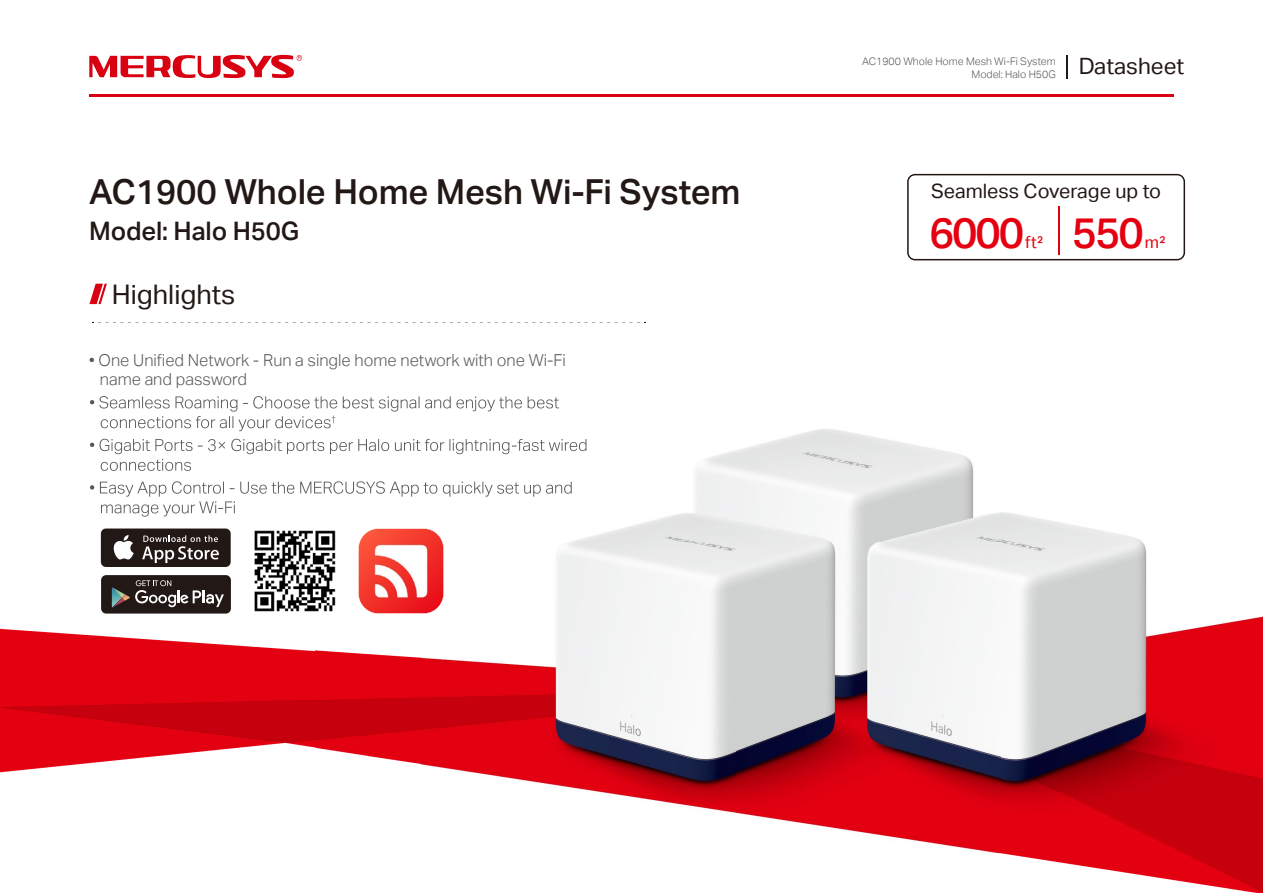
<style>
.page{position:relative;width:1263px;height:893px;background:#fff}
.page>*{position:absolute;margin:0;border:0;box-sizing:border-box;transform-origin:0 0}
.t1{font:42.9px "TP Link Aktiv Medium";letter-spacing:-.05em;color:#e50011}
.t2{font:34.5px "TP Link Aktiv Medium";letter-spacing:-.005em;color:#221815}
.t3{font:27px "TP Link Aktiv Regular";color:#221815}
.t4{font:25.5px "TP Link Aktiv Medium";letter-spacing:-.005em;color:#221815}
.t5{font:19.8px "TP Link Aktiv Regular";color:#221815}
.t6{font:16.5px/19.8px "TP Link Aktiv Light";color:#595757}
.t7{font:16.5px "TP Link Aktiv Regular";color:#e50011}
.t8{font:10.5px "TP Link Aktiv Light";color:#595757}
</style>
<div class="page">
<svg style="left:89px;top:55px;width:213px;height:23px"></svg>
<hr style="left:89px;top:94px;width:1085px;height:2px;background:#d80011">
<hr style="left:1066px;top:55px;width:2px;height:23px;background:#221815">
<svg style="left:92px;top:322px;width:554px;height:1px"></svg>
<svg style="left:89px;top:284px;width:18px;height:20px"></svg>
<img style="left:0;top:422px;width:315px;height:351px">
<img style="left:331px;top:415px;width:669px;height:127px">
<img style="left:1000px;top:512px;width:263px;height:381px">
<img style="left:315px;top:650px;width:53px;height:106px">
<img style="left:421px;top:542px;width:579px;height:312px">
<img style="left:368px;top:654px;width:53px;height:111px">
<img style="left:90px;top:396px;width:469px;height:16px">
<img style="left:101px;top:416px;width:230px;height:15px">
<svg style="left:332px;top:416px;width:4px;height:7px"></svg>
<img style="left:90px;top:439px;width:498px;height:15px">
<img style="left:101px;top:459px;width:90px;height:12px">
<img style="left:90px;top:481px;width:483px;height:16px">
<img style="left:101px;top:501px;width:134px;height:16px">
<svg style="left:358px;top:528px;width:86px;height:86px"></svg>
<img style="left:252px;top:528px;width:85px;height:86px">
<div style="left:101px;top:528px;width:130px;height:39px;background:#221815;border-radius:5px"></div>
<svg style="left:113px;top:535px;width:21px;height:25px"></svg>
<svg style="left:142px;top:535px;width:77px;height:28px"></svg>
<div style="left:101px;top:575px;width:130px;height:39px;background:#221815;border-radius:5px"></div>
<svg style="left:112px;top:580px;width:112px;height:27px"></svg>
<svg style="left:907px;top:174px;width:278px;height:86px"></svg>
<h2 class="t2" style="left:89px;top:172px;width:653px">AC1900 Whole Home Mesh Wi-Fi System</h2>
<h3 class="t4" style="left:89px;top:216px;width:211px">Model: Halo H50G</h3>
<h3 class="t3" style="left:112px;top:279px;width:125px">Highlights</h3>
<p class="t6" style="left:100px;top:350px;width:467px;text-indent:-10px">• One Unified Network - Run a single home network with one Wi-Fi name and password</p>
<p class="t8" style="left:862px;top:55px;width:195px">AC1900 Whole Home Mesh Wi-Fi System</p>
<p class="t8" style="left:972px;top:68px;width:214px">Model: Halo H50G <sup>Datasheet</sup></p>
<p class="t5" style="left:931px;top:179px;width:232px">Seamless Coverage up to</p>
<h1 class="t1" style="left:929px;top:208px;width:97px">6000</h1>
<p class="t7" style="left:1025px;top:233px;width:20px">ft²</p>
<h1 class="t1" style="left:1072px;top:208px;width:73px">550</h1>
<p class="t7" style="left:1145px;top:233px;width:23px">m²</p>
</div>
